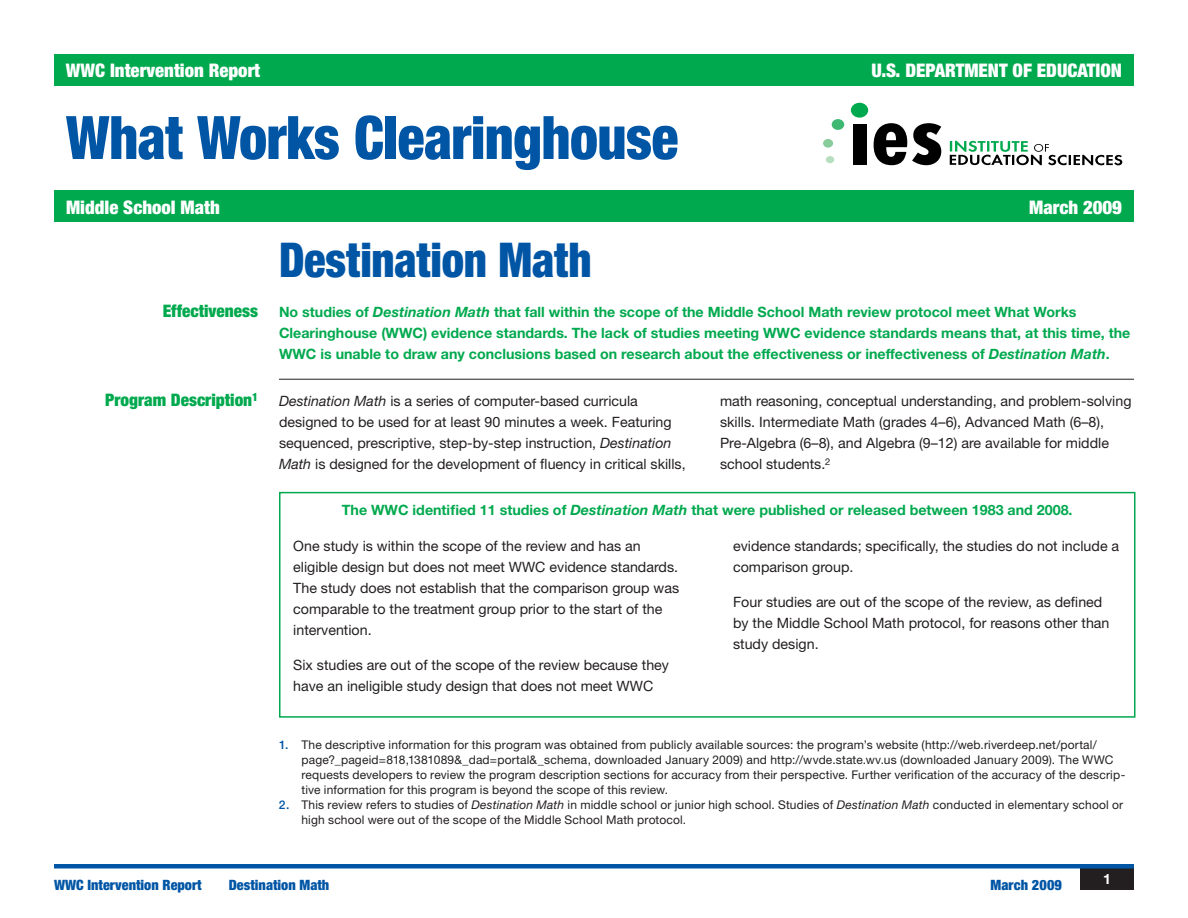
<style>
.page{position:relative;width:1188px;height:918px;background:#fff}
.page>*{position:absolute;margin:0;border:0;box-sizing:border-box;transform-origin:0 0}
.WWC_Head{font:900 condensed 60px "Helvetica Neue LT Std";letter-spacing:-.01em;color:#0155a5;scale:.93 1}
.Intervention_Name{font:900 condensed 48px "Helvetica Neue LT Std";letter-spacing:-.005em;color:#0155a5;scale:.93 1}
.Banner_headlines{font:900 condensed 18.75px "Helvetica Neue LT Std";color:#fff}
.Intervention_B_hea{font:900 condensed 17.25px "Helvetica Neue LT Std";color:#00a94e}
.bulleted_body_copy{font:14.25px/21px "Helvetica Neue LT Std";color:#231f20}
.Basic_Txt{font:14.25px/21px "Helvetica Neue LT Std";color:#231f20}
.Effectiveness_Txt{font:700 14.25px/21px "Helvetica Neue LT Std";color:#00a94e}
.Box_Head{font:700 14.25px "Helvetica Neue LT Std";color:#00a94e}
.Footer{font:900 condensed 14.25px "Helvetica Neue LT Std";color:#0155a5}
.Footer-Month_Year{font:900 condensed 14.25px "Helvetica Neue LT Std";letter-spacing:.01em;color:#0155a5}
.Page_Number{font:700 14.25px "Helvetica Neue LT Std";color:#fff}
.Footnote{font:12px/15px "Helvetica Neue LT Std";letter-spacing:.015em;color:#231f20}
.s1{font-style:italic}
.s2{font-weight:500;color:#0155a5}
</style>
<div class="page">
<div style="left:1080px;top:868px;width:54px;height:21px;background:#231f20"></div>
<hr style="left:54px;top:864px;width:1080px;height:4px;background:#0155a5">
<div style="left:54px;top:54px;width:1080px;height:32px;background:#00a94e"></div>
<div style="left:832px;top:119px;width:12px;height:11px;background:#3eb872;border-radius:50%"></div>
<div style="left:823px;top:139px;width:10px;height:9px;background:#88cc9c;border-radius:50%"></div>
<div style="left:826px;top:156px;width:8px;height:7px;background:#b8dec0;border-radius:50%"></div>
<div style="left:851px;top:103px;width:17px;height:15px;background:#00a94e;border-radius:50%"></div>
<div style="left:853px;top:124px;width:13px;height:40px;background:#000"></div>
<svg style="left:874px;top:123px;width:67px;height:42px"></svg>
<svg style="left:950px;top:141px;width:172px;height:24px"></svg>
<div style="left:279px;top:492px;width:857px;height:226px;border:2px solid #00a94e"></div>
<hr style="left:279px;top:379px;width:855px;height:1px;background:#231f20">
<div style="left:54px;top:190px;width:1080px;height:32px;background:#00a94e"></div>
<p class="Banner_headlines" style="left:66px;top:59px;width:196px">WWC Intervention Report</p>
<p class="Banner_headlines" style="left:872px;top:59px;width:252px">U.S. DEPARTMENT OF EDUCATION</p>
<p class="WWC_Head" style="left:66px;top:101px;width:660px">What Works Clearinghouse</p>
<p class="Banner_headlines" style="left:66px;top:195px;width:155px">Middle School Math</p>
<p class="Banner_headlines" style="left:1029px;top:195px;width:94px">March 2009</p>
<p class="Intervention_B_hea" style="left:163px;top:300px;width:97px">Effectiveness</p>
<p class="Intervention_B_hea" style="left:105px;top:390px;width:154px">Program Description<sup>1</sup></p>
<p class="Intervention_Name" style="left:279px;top:231px;width:338px">Destination Math</p>
<p class="Effectiveness_Txt" style="left:279px;top:301px;width:853px">No studies of <span class="s1">Destination Math</span> that fall within the scope of the Middle School Math review protocol meet What Works<br>Clearinghouse (WWC) evidence standards. The lack of studies meeting WWC evidence standards means that, at this time, the<br>WWC is unable to draw any conclusions based on research about the effectiveness or ineffectiveness of <span class="s1">Destination Math</span>.</p>
<p class="Basic_Txt" style="left:279px;top:391px;width:408px"><span class="s1">Destination Math</span> is a series of computer-based curricula designed to be used for at least 90 minutes a week. Featuring sequenced, prescriptive, step-by-step instruction, <span class="s1">Destination Math</span> is designed for the development of fluency in critical skills,</p>
<p class="Basic_Txt" style="left:720px;top:391px;width:413px">math reasoning, conceptual understanding, and problem-solving skills. Intermediate Math (grades 4–6), Advanced Math (6–8), Pre-Algebra (6–8), and Algebra (9–12) are available for middle school students.<sup>2</sup></p>
<p class="Box_Head" style="left:342px;top:501px;width:732px">The WWC identified 11 studies of <span class="s1">Destination Math</span> that were published or released between 1983 and 2008.</p>
<p class="bulleted_body_copy" style="left:293px;top:536px;width:387px">One study is within the scope of the review and has an eligible design but does not meet WWC evidence standards.<br>The study does not establish that the comparison group was comparable to the treatment group prior to the start of the intervention.</p>
<p class="bulleted_body_copy" style="left:293px;top:654px;width:377px">Six studies are out of the scope of the review because they have an ineligible study design that does not meet WWC</p>
<p class="bulleted_body_copy" style="left:733px;top:536px;width:388px">evidence standards; specifically, the studies do not include a comparison group.</p>
<p class="bulleted_body_copy" style="left:733px;top:591px;width:378px">Four studies are out of the scope of the review, as defined by the Middle School Math protocol, for reasons other than study design.</p>
<p class="Footnote" style="left:301px;top:737px;width:825px;text-indent:-22px"><span class="s2">1.</span> The descriptive information for this program was obtained from publicly available sources: the program’s website (http://web.riverdeep.net/portal/ page?_pageid=818,1381089&amp;_dad=portal&amp;_schema, downloaded January 2009) and http://wvde.state.wv.us (downloaded January 2009). The WWC requests developers to review the program description sections for accuracy from their perspective. Further verification of the accuracy of the descrip&shy;tive information for this program is beyond the scope of this review.</p>
<p class="Footnote" style="left:302px;top:797px;width:823px;text-indent:-23px"><span class="s2">2.</span> This review refers to studies of <span class="s1">Destination Math</span> in middle school or junior high school. Studies of <span class="s1">Destination Math</span> conducted in elementary school or high school were out of the scope of the Middle School Math protocol.</p>
<p class="Footer" style="left:54px;top:876px;width:149px">WWC Intervention Report</p>
<p class="Footer" style="left:229px;top:876px;width:102px">Destination Math</p>
<p class="Footer-Month_Year" style="left:990px;top:876px;width:73px">March 2009</p>
<p class="Page_Number" style="left:1103px;top:870px;width:9px">1</p>
</div>
